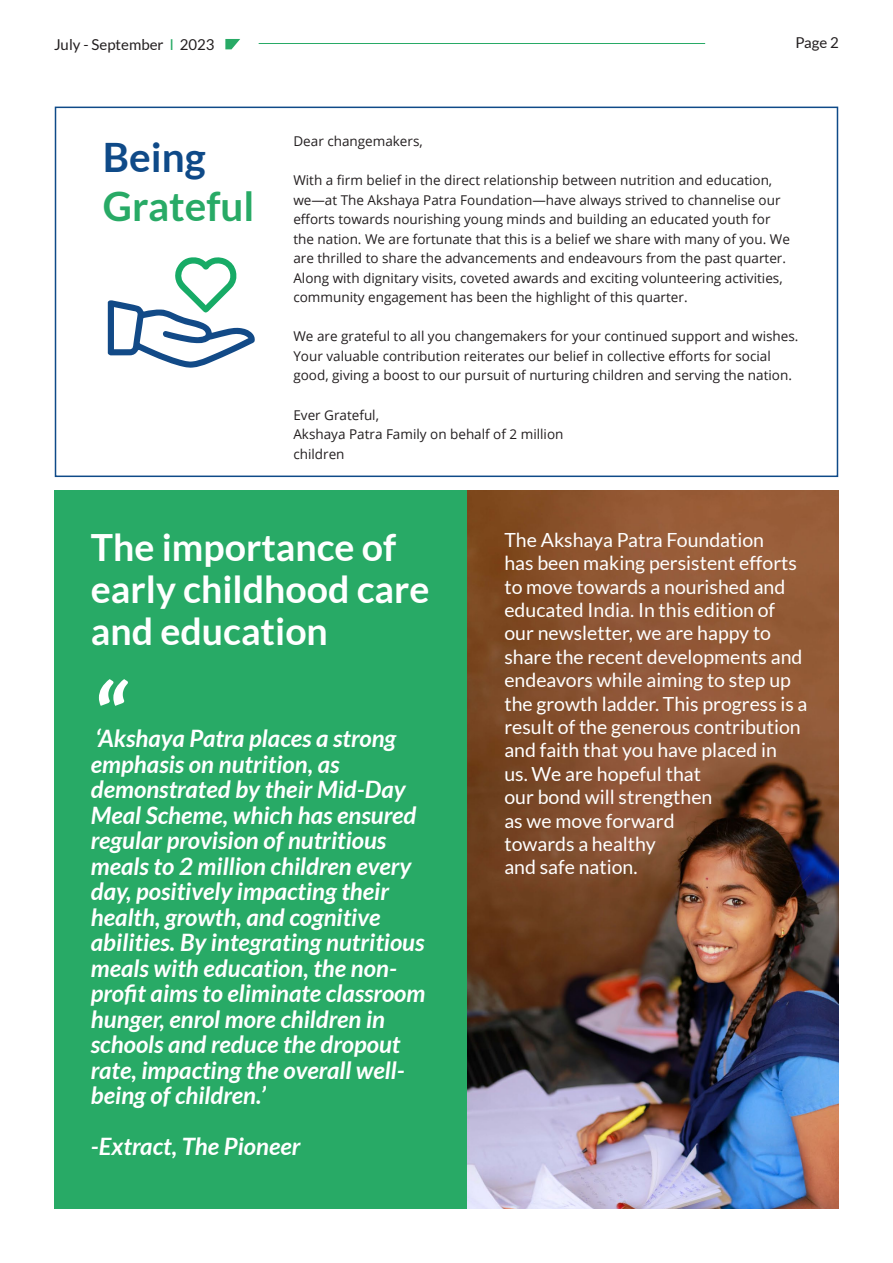
<style>
.page{position:relative;width:893px;height:1263px;background:#fff}
.page>*{position:absolute;margin:0;border:0;box-sizing:border-box;transform-origin:0 0}
.Sub_title_white{font:italic 700 93px "Lato";color:#fff}
.Title_1{font:700 40.5px "Lato";color:#28aa66}
.Title_1-2{font:700 40.5px "Lato";color:#0f4a88}
.Sub_title_white-2{font:700 37.5px/42px "Lato";color:#fff}
.Sub_title_white-3{font:italic 700 24px/25.5px "Lato";color:#fff}
.Sub_title{font:19.5px/23.4px "Lato";color:#fff}
.t1{font:15px "Lato";color:#231f20}
.Body{font:13.5px/19.5px "Open Sans";color:#231f20}
.s1{color:#28aa66}
</style>
<div class="page">
<div style="left:54px;top:491px;width:450px;height:718px;background:#28aa66"></div>
<div style="left:55px;top:107px;width:783px;height:370px;background:#fff;border:2px solid #0f4a88"></div>
<img style="left:468px;top:491px;width:371px;height:718px">
<hr style="left:259px;top:43px;width:446px;height:1px;background:#28aa66">
<svg style="left:225px;top:39px;width:15px;height:10px"></svg>
<svg style="left:108px;top:257px;width:147px;height:111px"></svg>
<p class="t1" style="left:54px;top:36px;width:162px">July - September <span class="s1">I</span> 2023</p>
<p class="t1" style="left:795px;top:34px;width:45px">Page 2</p>
<p class="Title_1-2" style="left:103px;top:134px;width:104px">Being</p>
<p class="Title_1" style="left:103px;top:183px;width:153px">Grateful</p>
<p class="Body" style="left:293px;top:131px;width:131px">Dear changemakers,</p>
<p class="Body" style="left:293px;top:170px;width:498px">With a firm belief in the direct relationship between nutrition and education, we—at The Akshaya Patra Foundation—have always strived to channelise our efforts towards nourishing young minds and building an educated youth for the nation. We are fortunate that this is a belief we share with many of you. We are thrilled to share the advancements and endeavours from the past quarter.<br>Along with dignitary visits, coveted awards and exciting volunteering activities, community engagement has been the highlight of this quarter.</p>
<p class="Body" style="left:293px;top:326px;width:506px">We are grateful to all you changemakers for your continued support and wishes.<br>Your valuable contribution reiterates our belief in collective efforts for social good, giving a boost to our pursuit of nurturing children and serving the nation.</p>
<p class="Body" style="left:293px;top:405px;width:87px">Ever Grateful,</p>
<p class="Body" style="left:293px;top:424px;width:272px">Akshaya Patra Family on behalf of 2 million children</p>
<p class="Sub_title_white-2" style="left:91px;top:526px;width:340px">The importance of early childhood care and education</p>
<p class="Sub_title_white" style="left:91px;top:664px;width:35px">“</p>
<p class="Sub_title_white-3" style="left:91px;top:726px;width:336px">‘Akshaya Patra places a strong emphasis on nutrition, as demonstrated by their Mid-Day<br>Meal Scheme, which has ensured regular provision of nutritious meals to 2 million children every day, positively impacting their health, growth, and cognitive abilities. By integrating nutritious meals with education, the non&shy;profit aims to eliminate classroom hunger, enrol more children in schools and reduce the dropout rate, impacting the overall well&shy;being of children.’</p>
<p class="Sub_title_white-3" style="left:91px;top:1134px;width:211px">-Extract, The Pioneer</p>
<p class="Sub_title" style="left:504px;top:528px;width:304px">The Akshaya Patra Foundation<br>has been making persistent efforts to move towards a nourished and educated India. In this edition of our newsletter, we are happy to share the recent developments and endeavors while aiming to step up the growth ladder. This progress is a result of the generous contribution and faith that you have placed in<br>us. We are hopeful that<br>our bond will strengthen<br>as we move forward<br>towards a healthy<br>and safe nation.</p>
</div>
